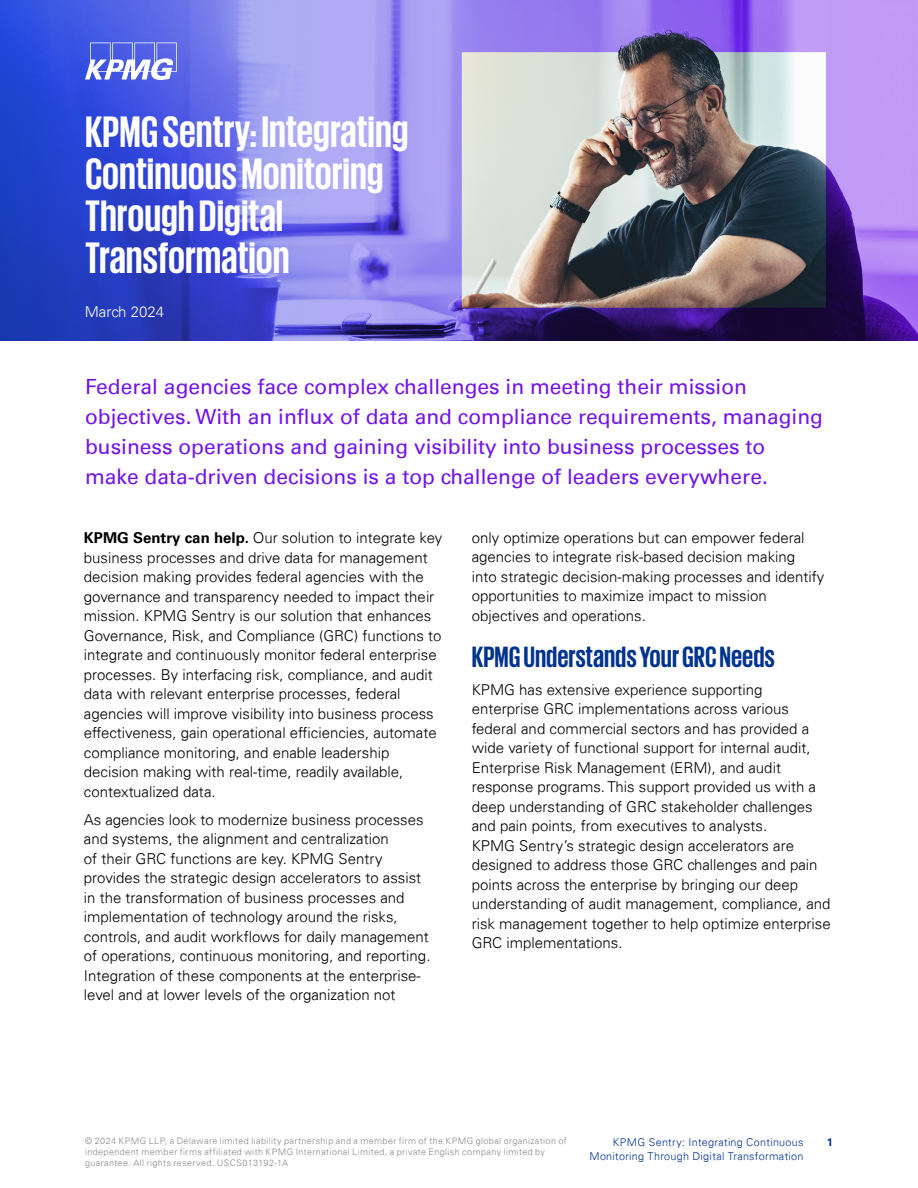
<style>
.page{position:relative;width:918px;height:1188px;background:#fff}
.page>*{position:absolute;margin:0;border:0;box-sizing:border-box;transform-origin:0 0}
.t1{font:700 45px/42px "KPMG";color:#fff}
.t2{font:700 30px "KPMG";color:#00338d}
.t3{font:21px/30px "Univers 55 Roman";color:#7213ea}
.t4{font:300 15px/19.5px "Univers 45";color:#000}
.t5{font:300 15px "Univers 45";color:#fff}
.t6{font:300 10.8px/13.6px "Univers 45";letter-spacing:.03em;color:#00338d;text-align:right}
.t7{font:700 10.8px "Univers 65";color:#00338d}
.t8{font:300 9px/10.8px "Univers 45";letter-spacing:.045em;color:#878787}
.s1{font-family:"Univers 65";font-weight:700}
</style>
<div class="page">
<img style="left:0;top:0;width:918px;height:340px">
<svg style="left:85px;top:43px;width:92px;height:37px"></svg>
<h1 class="t1" style="left:85px;top:110px;width:325px">KPMG Sentry: Integrating<br>Continuous Monitoring<br>Through Digital<br>Transformation</h1>
<p class="t5" style="left:85px;top:302px;width:81px">March 2024</p>
<p class="t3" style="left:85px;top:372px;width:740px">Federal agencies face complex challenges in meeting their mission objectives. With an influx of data and compliance requirements, managing business operations and gaining visibility into business processes to make data-driven decisions is a top challenge of leaders everywhere.</p>
<p class="t4" style="left:84px;top:528px;width:360px"><span class="s1">KPMG Sentry can help.</span> Our solution to integrate key business processes and drive data for management decision making provides federal agencies with the governance and transparency needed to impact their mission. KPMG Sentry is our solution that enhances Governance, Risk, and Compliance (GRC) functions to integrate and continuously monitor federal enterprise processes. By interfacing risk, compliance, and audit data with relevant enterprise processes, federal agencies will improve visibility into business process effectiveness, gain operational efficiencies, automate compliance monitoring, and enable leadership decision making with real-time, readily available, contextualized data.</p>
<p class="t4" style="left:84px;top:810px;width:348px">As agencies look to modernize business processes and systems, the alignment and centralization<br>of their GRC functions are key. KPMG Sentry provides the strategic design accelerators to assist in the transformation of business processes and implementation of technology around the risks, controls, and audit workflows for daily management of operations, continuous monitoring, and reporting.<br>Integration of these components at the enterprise&shy;level and at lower levels of the organization not</p>
<p class="t4" style="left:472px;top:528px;width:354px">only optimize operations but can empower federal agencies to integrate risk-based decision making<br>into strategic decision-making processes and identify opportunities to maximize impact to mission objectives and operations.</p>
<h2 class="t2" style="left:472px;top:642px;width:305px">KPMG Understands Your GRC Needs</h2>
<p class="t4" style="left:472px;top:680px;width:360px">KPMG has extensive experience supporting enterprise GRC implementations across various federal and commercial sectors and has provided a wide variety of functional support for internal audit, Enterprise Risk Management (ERM), and audit response programs. This support provided us with a deep understanding of GRC stakeholder challenges and pain points, from executives to analysts.<br>KPMG Sentry’s strategic design accelerators are designed to address those GRC challenges and pain points across the enterprise by bringing our deep understanding of audit management, compliance, and risk management together to help optimize enterprise GRC implementations.</p>
<p class="t8" style="left:85px;top:1136px;width:483px">© 2024 KPMG LLP, a Delaware limited liability partnership and a member firm of the KPMG global organization of</p>
<p class="t7" style="left:827px;top:1136px;width:8px">1</p>
<p class="t8" style="left:85px;top:1147px;width:462px">independent member firms affiliated with KPMG International Limited, a private English company limited by guarantee. All rights reserved. USCS013192-1A</p>
<p class="t6" style="left:589px;top:1135px;width:216px">KPMG Sentry: Integrating Continuous<br>Monitoring Through Digital Transformation</p>
</div>
